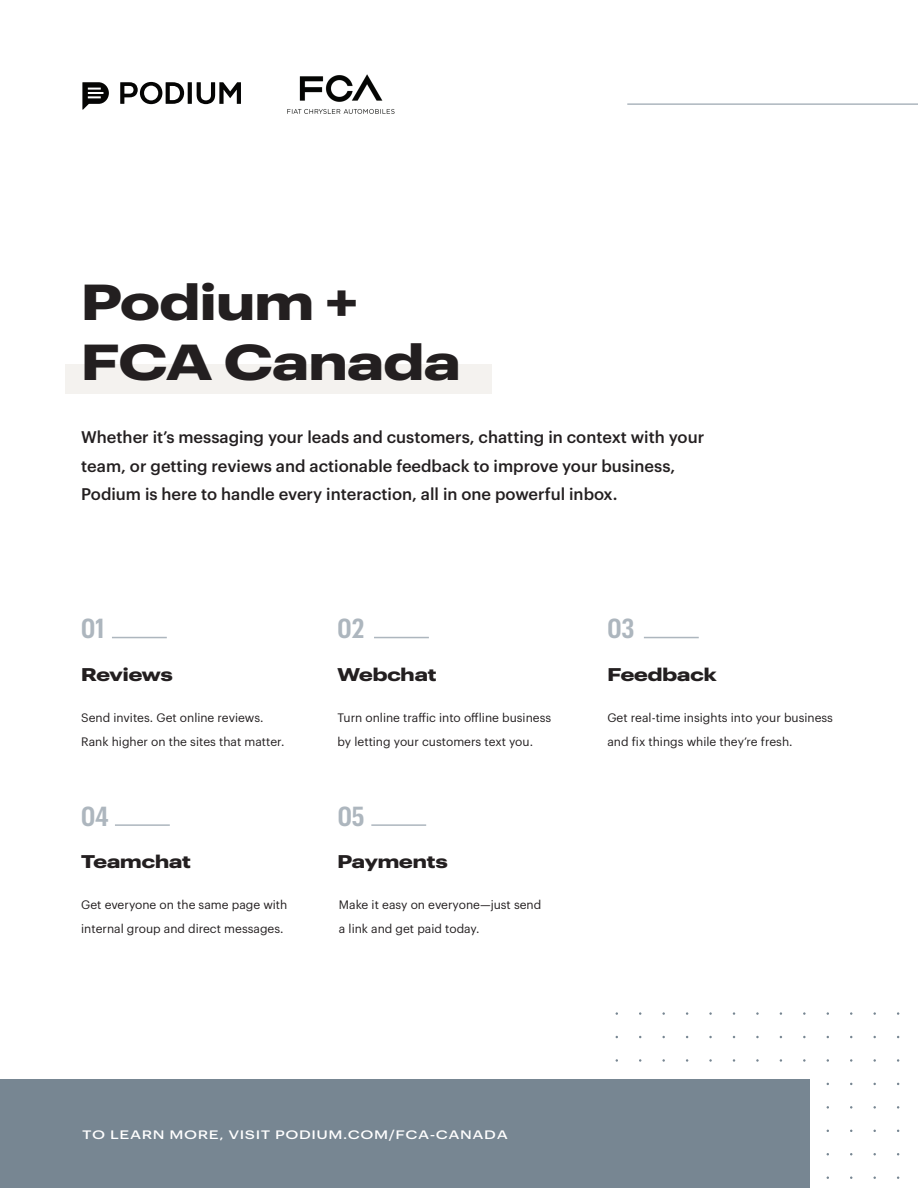
<style>
.page{position:relative;width:918px;height:1188px;background:#fff}
.page>*{position:absolute;margin:0;border:0;box-sizing:border-box;transform-origin:0 0}
.t1{font:700 49.5px/59.4px "Graphik Wide";color:#231f20}
.t2{font:600 27px "Graphik Cond";color:#adb6be}
.t3{font:700 18px "Graphik Wide";color:#231f20}
.t4{font:500 16.5px/28.5px "Graphik";color:#231f20}
.t5{font:12px/24px "Graphik";color:#231f20}
.t6{font:500 12px "Graphik Wide";letter-spacing:.1em;color:#fff}
</style>
<div class="page">
<div style="left:66px;top:364px;width:426px;height:30px;background:#f4f2ef"></div>
<svg style="left:82px;top:82px;width:27px;height:28px"></svg>
<svg style="left:188px;top:82px;width:4px;height:22px"></svg>
<svg style="left:197px;top:82px;width:44px;height:22px"></svg>
<svg style="left:120px;top:82px;width:64px;height:22px"></svg>
<hr style="left:112px;top:637px;width:55px;height:1px;background:#adb6be">
<hr style="left:115px;top:824px;width:55px;height:2px;background:#adb6be">
<hr style="left:644px;top:637px;width:55px;height:1px;background:#adb6be">
<hr style="left:374px;top:637px;width:55px;height:1px;background:#adb6be">
<hr style="left:371px;top:824px;width:55px;height:2px;background:#adb6be">
<div style="left:0;top:1079px;width:810px;height:109px;background:#778692"></div>
<hr style="left:627px;top:103px;width:291px;height:2px;background:#adb6be">
<img style="left:287px;top:74px;width:107px;height:40px">
<h1 class="t1" style="left:81px;top:268px;width:381px">Podium +<br>FCA Canada</h1>
<h3 class="t4" style="left:81px;top:422px;width:625px">Whether it’s messaging your leads and customers, chatting in context with your team, or getting reviews and actionable feedback to improve your business,<br>Podium is here to handle every interaction, all in one powerful inbox.</h3>
<h2 class="t2" style="left:81px;top:609px;width:24px">01</h2>
<h2 class="t2" style="left:338px;top:609px;width:28px">02</h2>
<h2 class="t2" style="left:607px;top:609px;width:29px">03</h2>
<h3 class="t3" style="left:81px;top:660px;width:93px">Reviews</h3>
<h3 class="t3" style="left:338px;top:660px;width:100px">Webchat</h3>
<h3 class="t3" style="left:607px;top:660px;width:111px">Feedback</h3>
<p class="t5" style="left:81px;top:704px;width:205px">Send invites. Get online reviews.<br>Rank higher on the sites that matter.</p>
<p class="t5" style="left:338px;top:704px;width:215px">Turn online traffic into offline business by letting your customers text you.</p>
<p class="t5" style="left:607px;top:704px;width:227px">Get real-time insights into your business and fix things while they’re fresh.</p>
<h2 class="t2" style="left:81px;top:797px;width:29px">04</h2>
<h2 class="t2" style="left:338px;top:797px;width:28px">05</h2>
<h3 class="t3" style="left:81px;top:848px;width:111px">Teamchat</h3>
<h3 class="t3" style="left:338px;top:848px;width:112px">Payments</h3>
<p class="t5" style="left:81px;top:892px;width:208px">Get everyone on the same page with internal group and direct messages.</p>
<p class="t5" style="left:339px;top:892px;width:204px">Make it easy on everyone—just send a link and get paid today.</p>
<p class="t6" style="left:82px;top:1125px;width:427px">TO LEARN MORE, VISIT PODIUM.COM/FCA-CANADA</p>
</div>
